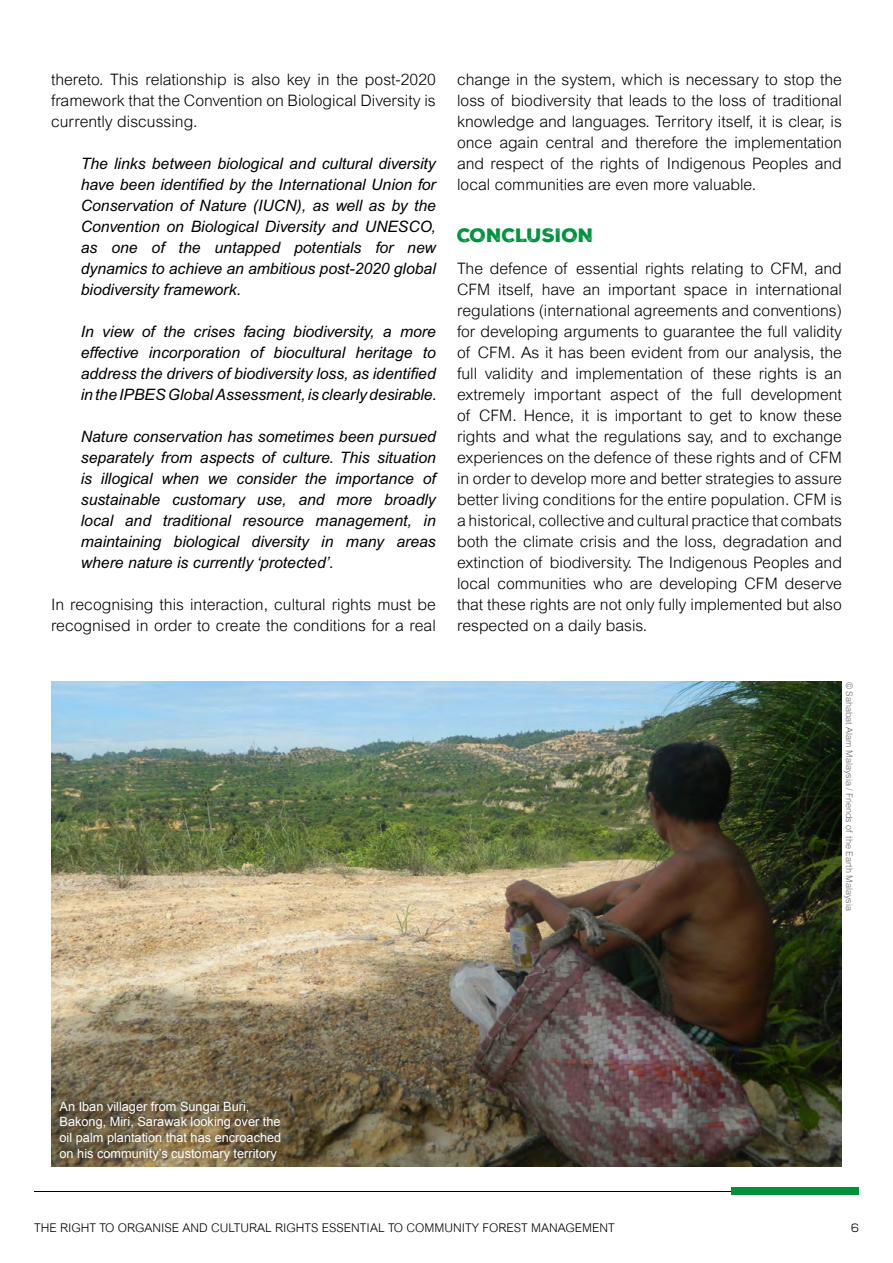
<style>
.page{position:relative;width:893px;height:1263px;background:#fff}
.page>*{position:absolute;margin:0;border:0;box-sizing:border-box;transform-origin:0 0}
.t1{font:18.75px "Nexa Rust Sans Black 01";color:#00913d}
.t2{font:300 15.75px/21px "Arial";color:#000;text-align:justify}
.t3{font:italic 15.75px/21px "Arial";color:#000;text-align:justify}
.t4{font:12.75px/15.8px "Arial";color:#fff}
.t5{font:300 12px "Arial";color:#000}
.t6{font:12px "Nexa Rust Sans Book 01";color:#000}
.t7{font:300 9px "Arial";color:#666}
</style>
<div class="page">
<hr style="left:34px;top:1191px;width:816px;height:1px;background:#000">
<div style="left:731px;top:1187px;width:128px;height:8px;background:#00913d"></div>
<img style="left:51px;top:682px;width:791px;height:484px">
<div style="left:51px;top:1092px;width:239px;height:77px;background:#000;opacity:.75"></div>
<p class="t2" style="left:51px;top:69px;width:386px">thereto. This relationship is also key in the post-2020 framework that the Convention on Biological Diversity is currently discussing.</p>
<p class="t3" style="left:81px;top:153px;width:357px">The links between biological and cultural diversity have been identified by the International Union for Conservation of Nature (IUCN), as well as by the Convention on Biological Diversity and UNESCO, as one of the untapped potentials for new dynamics to achieve an ambitious post-2020 global biodiversity framework.</p>
<p class="t3" style="left:81px;top:321px;width:357px">In view of the crises facing biodiversity, a more effective incorporation of biocultural heritage to address the drivers of biodiversity loss, as identified in the IPBES Global Assessment, is clearly desirable.</p>
<p class="t3" style="left:81px;top:426px;width:357px">Nature conservation has sometimes been pursued separately from aspects of culture. This situation is illogical when we consider the importance of sustainable customary use, and more broadly local and traditional resource management, in maintaining biological diversity in many areas where nature is currently ‘protected’.</p>
<p class="t2" style="left:51px;top:594px;width:386px">In recognising this interaction, cultural rights must be recognised in order to create the conditions for a real</p>
<p class="t2" style="left:457px;top:69px;width:386px">change in the system, which is necessary to stop the loss of biodiversity that leads to the loss of traditional knowledge and languages. Territory itself, it is clear, is once again central and therefore the implementation and respect of the rights of Indigenous Peoples and local communities are even more valuable.</p>
<p class="t1" style="left:457px;top:223px;width:138px">CONCLUSION</p>
<p class="t2" style="left:457px;top:258px;width:386px">The defence of essential rights relating to CFM, and CFM itself, have an important space in international regulations (international agreements and conventions) for developing arguments to guarantee the full validity of CFM. As it has been evident from our analysis, the full validity and implementation of these rights is an extremely important aspect of the full development of CFM. Hence, it is important to get to know these rights and what the regulations say, and to exchange experiences on the defence of these rights and of CFM in order to develop more and better strategies to assure better living conditions for the entire population. CFM is a historical, collective and cultural practice that combats both the climate crisis and the loss, degradation and extinction of biodiversity. The Indigenous Peoples and local communities who are developing CFM deserve that these rights are not only fully implemented but also respected on a daily basis.</p>
<p class="t7" style="left:854px;top:682px;width:230px;rotate:90deg">© Sahabat Alam Malaysia / Friends of the Earth Malaysia</p>
<p class="t4" style="left:60px;top:1098px;width:223px">An Iban villager from Sungai Buri, Bakong, Miri, Sarawak looking over the oil palm plantation that has encroached on his community’s customary territory</p>
<p class="t5" style="left:34px;top:1221px;width:582px">THE RIGHT TO ORGANISE AND CULTURAL RIGHTS ESSENTIAL TO COMMUNITY FOREST MANAGEMENT</p>
<p class="t6" style="left:851px;top:1221px;width:10px">6</p>
</div>
